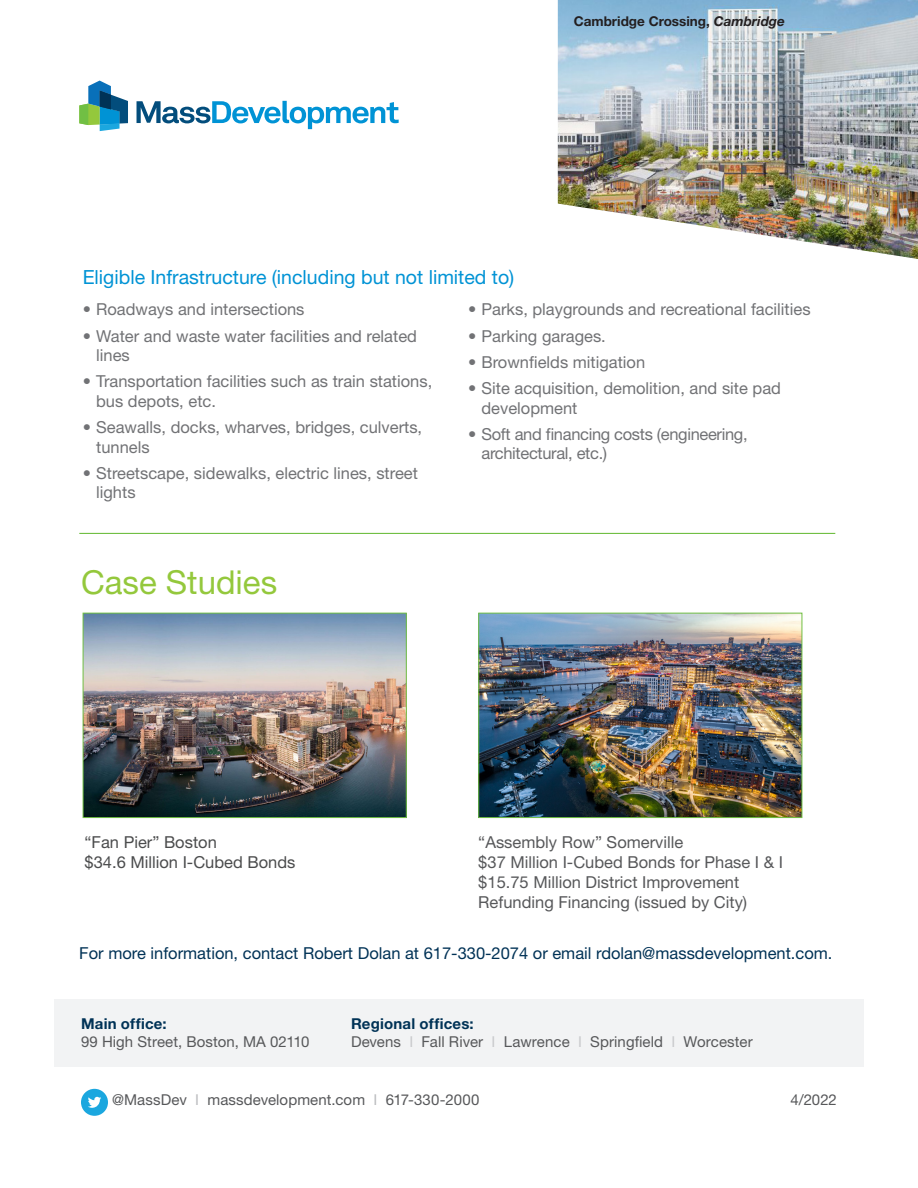
<style>
.page{position:relative;width:918px;height:1188px;background:#fff}
.page>*{position:absolute;margin:0;border:0;box-sizing:border-box;transform-origin:0 0}
.t1{font:33px "Helvetica Neue LT Std";color:#94c83c}
.Main_Title{font:19.5px "Helvetica Neue LT Std";color:#0093d5}
.general_text{font:16.5px/19.5px "Helvetica Neue LT Std";color:#717275}
.t2{font:16.5px/19.8px "Helvetica Neue LT Std";color:#57585a}
.title_bold_1{font:16.5px "Helvetica Neue LT Std";color:#003256}
.last_sentence_2{font:16.5px/19.5px "Helvetica Neue LT Std";letter-spacing:-.02em;color:#717275}
.t3{font:16.5px "Helvetica Neue LT Std";color:#4b4c4d}
.t4{font:15px "Helvetica Neue LT Std";letter-spacing:.005em;color:#57585a}
.t5{font:700 15px "Helvetica Neue LT Std";letter-spacing:.015em;color:#003256}
.t6{font:700 13.5px "Helvetica Neue LT Std";color:#231f20}
.s1{font-style:italic}
.s2{color:#c9cacc}
.s3{color:#bcbdc0}
</style>
<div class="page">
<div style="left:54px;top:999px;width:810px;height:67px;background:#f2f3f4"></div>
<div style="left:81px;top:1089px;width:27px;height:27px;background:#1ba7df;border-radius:50%"></div>
<svg style="left:88px;top:1097px;width:13px;height:11px"></svg>
<img style="left:558px;top:0;width:360px;height:259px">
<hr style="left:79px;top:533px;width:756px;height:1px;background:#71bf44">
<img style="left:85px;top:615px;width:320px;height:201px">
<div style="left:83px;top:613px;width:324px;height:205px;border:1px solid #71bf44"></div>
<img style="left:480px;top:615px;width:320px;height:201px">
<div style="left:478px;top:613px;width:324px;height:205px;border:1px solid #71bf44"></div>
<svg style="left:137px;top:101px;width:262px;height:28px"></svg>
<svg style="left:79px;top:81px;width:49px;height:50px"></svg>
<p class="t6" style="left:574px;top:13px;width:213px">Cambridge Crossing, <span class="s1">Cambridge</span></p>
<p class="Main_Title" style="left:83px;top:265px;width:433px">Eligible Infrastructure (including but not limited to)</p>
<p class="general_text" style="left:83px;top:300px;width:223px">• Roadways and intersections</p>
<p class="general_text" style="left:96px;top:326px;width:322px;text-indent:-14px">• Water and waste water facilities and related lines</p>
<p class="general_text" style="left:96px;top:372px;width:338px;text-indent:-14px">• Transportation facilities such as train stations, bus depots, etc.</p>
<p class="general_text" style="left:96px;top:417px;width:328px;text-indent:-14px">• Seawalls, docks, wharves, bridges, culverts, tunnels</p>
<p class="general_text" style="left:96px;top:463px;width:323px;text-indent:-14px">• Streetscape, sidewalks, electric lines, street lights</p>
<p class="t1" style="left:81px;top:563px;width:198px">Case Studies</p>
<p class="general_text" style="left:468px;top:300px;width:344px">• Parks, playgrounds and recreational facilities</p>
<p class="general_text" style="left:468px;top:326px;width:139px">• Parking garages.</p>
<p class="general_text" style="left:468px;top:352px;width:179px">• Brownfields mitigation</p>
<p class="general_text" style="left:482px;top:378px;width:301px;text-indent:-14px">• Site acquisition, demolition, and site pad development</p>
<p class="last_sentence_2" style="left:482px;top:424px;width:268px;text-indent:-14px">• Soft and financing costs (engineering, architectural, etc.)</p>
<p class="t2" style="left:478px;top:832px;width:207px">“Assembly Row” Somerville</p>
<p class="t2" style="left:478px;top:852px;width:306px">$37 Million I-Cubed Bonds for Phase I &amp; I</p>
<p class="t2" style="left:478px;top:872px;width:270px">$15.75 Million District Improvement<br>Refunding Financing (issued by City)</p>
<p class="title_bold_1" style="left:79px;top:944px;width:755px">For more information, contact Robert Dolan at 617-330-2074 or email rdolan@massdevelopment.com.</p>
<p class="t3" style="left:85px;top:832px;width:134px">“Fan Pier” Boston</p>
<p class="t3" style="left:85px;top:852px;width:212px">$34.6 Million I-Cubed Bonds</p>
<p class="t5" style="left:81px;top:1014px;width:87px">Main office:</p>
<p class="t5" style="left:351px;top:1014px;width:124px">Regional offices:</p>
<p class="t4" style="left:81px;top:1033px;width:230px">99 High Street, Boston, MA 02110</p>
<p class="t4" style="left:351px;top:1033px;width:403px">Devens <span class="s2">I</span> Fall River <span class="s2">I</span> Lawrence <span class="s2">I</span> Springfield <span class="s2">I</span> Worcester</p>
<p class="t4" style="left:112px;top:1090px;width:369px">@MassDev <span class="s3">I</span> massdevelopment.com <span class="s3">I</span> 617-330-2000</p>
<p class="t4" style="left:790px;top:1090px;width:48px">4/2022</p>
</div>
